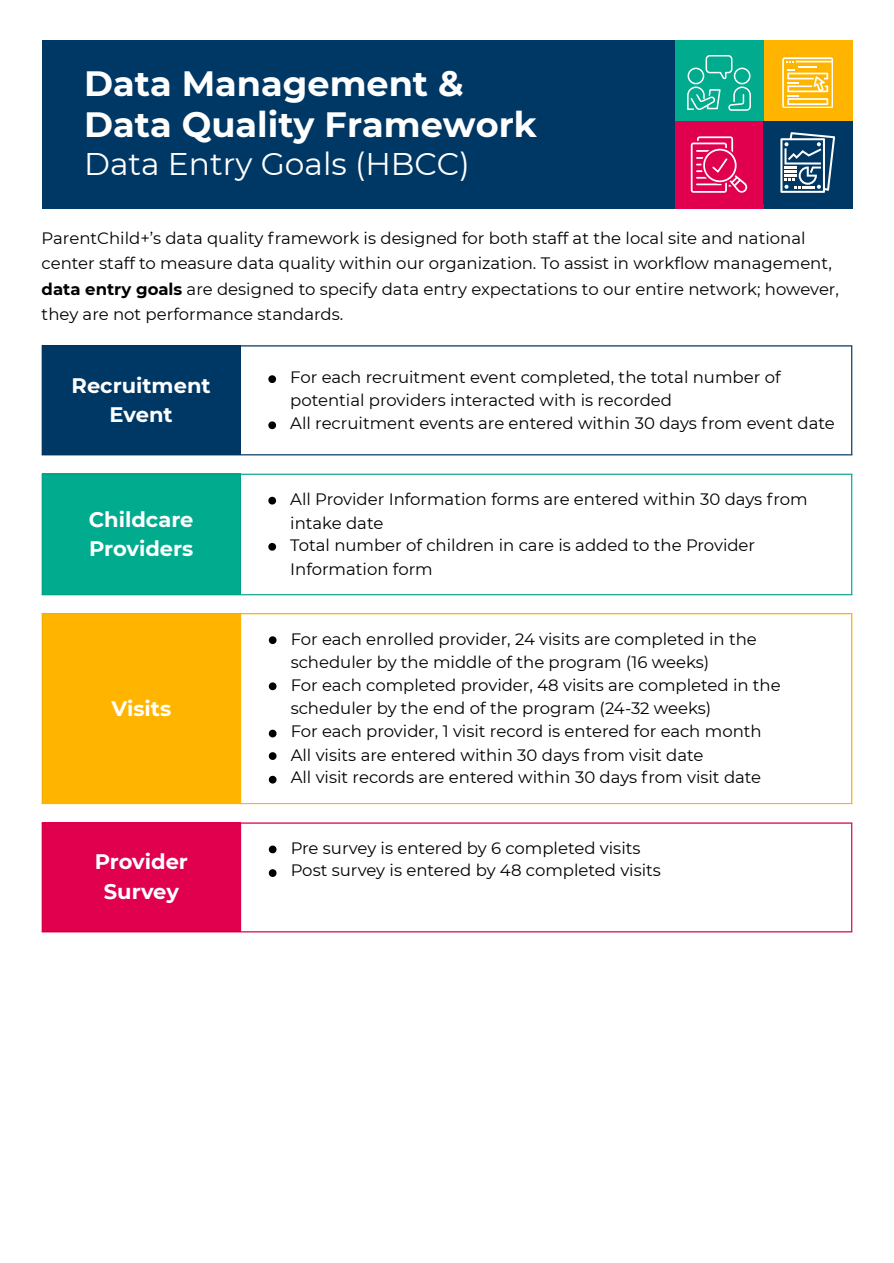
<style>
.page{position:relative;width:894px;height:1263px;background:#fff}
.page>*{position:absolute;margin:0;border:0;box-sizing:border-box;transform-origin:0 0}
.t1{font:700 35.1px "Montserrat";color:#fff}
.t2{font:31.35px "Montserrat";color:#fff}
.t3{font:700 21px/29.2px "Montserrat";color:#fff;text-align:center}
.t4{font:16.5px/23.7px "Montserrat";color:#000}
.s1{font-weight:700}
</style>
<div class="page">
<div style="left:42px;top:40px;width:810px;height:169px;background:#003865"></div>
<div style="left:763px;top:40px;width:89px;height:81px;background:#ffb500"></div>
<div style="left:674px;top:121px;width:89px;height:88px;background:#e0004d"></div>
<div style="left:674px;top:40px;width:89px;height:81px;background:#00ab8e"></div>
<svg style="left:782px;top:57px;width:50px;height:51px"></svg>
<svg style="left:780px;top:132px;width:54px;height:61px"></svg>
<svg style="left:690px;top:136px;width:56px;height:57px"></svg>
<svg style="left:687px;top:55px;width:63px;height:56px"></svg>
<div style="left:42px;top:346px;width:198px;height:109px;background:#003865"></div>
<svg style="left:268px;top:375px;width:8px;height:8px"></svg>
<svg style="left:268px;top:421px;width:8px;height:8px"></svg>
<hr style="left:851px;top:347px;width:1px;height:107px;background:#003865">
<hr style="left:42px;top:345px;width:810px;height:2px;background:#003865">
<hr style="left:42px;top:454px;width:810px;height:1px;background:#003865">
<div style="left:42px;top:474px;width:198px;height:121px;background:#00ab8e"></div>
<svg style="left:268px;top:497px;width:8px;height:7px"></svg>
<svg style="left:268px;top:543px;width:8px;height:8px"></svg>
<hr style="left:851px;top:475px;width:1px;height:119px;background:#00ab8e">
<hr style="left:42px;top:474px;width:810px;height:1px;background:#00ab8e">
<hr style="left:42px;top:594px;width:810px;height:1px;background:#00ab8e">
<div style="left:42px;top:613px;width:199px;height:191px;background:#ffb500"></div>
<svg style="left:269px;top:636px;width:7px;height:8px"></svg>
<svg style="left:269px;top:682px;width:7px;height:8px"></svg>
<svg style="left:269px;top:730px;width:7px;height:7px"></svg>
<svg style="left:269px;top:752px;width:7px;height:8px"></svg>
<svg style="left:269px;top:776px;width:7px;height:7px"></svg>
<hr style="left:851px;top:614px;width:1px;height:189px;background:#ffb500">
<hr style="left:42px;top:613px;width:810px;height:1px;background:#ffb500">
<hr style="left:42px;top:803px;width:810px;height:1px;background:#ffb500">
<div style="left:42px;top:823px;width:199px;height:109px;background:#e0004d"></div>
<svg style="left:269px;top:846px;width:7px;height:7px"></svg>
<svg style="left:269px;top:869px;width:7px;height:8px"></svg>
<hr style="left:851px;top:824px;width:1px;height:107px;background:#e0004d">
<hr style="left:42px;top:822px;width:810px;height:2px;background:#e0004d">
<hr style="left:42px;top:931px;width:810px;height:1px;background:#e0004d">
<p class="t1" style="left:84px;top:62px;width:381px">Data Management &amp;</p>
<p class="t1" style="left:84px;top:103px;width:454px">Data Quality Framework</p>
<p class="t2" style="left:84px;top:144px;width:387px">Data Entry Goals (HBCC)</p>
<p class="t4" style="left:42px;top:226px;width:798px;line-height:25.2px">ParentChild+’s data quality framework is designed for both staff at the local site and national center staff to measure data quality within our organization. To assist in workflow management, <span class="s1">data entry goals</span> are designed to specify data entry expectations to our entire network; however, they are not performance standards.</p>
<p class="t3" style="left:72px;top:370px;width:141px">Recruitment<br>Event</p>
<p class="t4" style="left:290px;top:365px;width:491px">For each recruitment event completed, the total number of potential providers interacted with is recorded</p>
<p class="t4" style="left:290px;top:411px;width:546px">All recruitment events are entered within 30 days from event date</p>
<p class="t3" style="left:89px;top:504px;width:106px;text-align:left">Childcare<br>Providers</p>
<p class="t3" style="left:111px;top:693px;width:61px">Visits</p>
<p class="t3" style="left:95px;top:846px;width:95px;line-height:30.3px">Provider<br>Survey</p>
<p class="t4" style="left:290px;top:487px;width:519px">All Provider Information forms are entered within 30 days from intake date</p>
<p class="t4" style="left:290px;top:533px;width:466px">Total number of children in care is added to the Provider<br>Information form</p>
<p class="t4" style="left:290px;top:627px;width:467px">For each enrolled provider, 24 visits are completed in the scheduler by the middle of the program (16 weeks)</p>
<p class="t4" style="left:290px;top:673px;width:491px">For each completed provider, 48 visits are completed in the scheduler by the end of the program (24-32 weeks)</p>
<p class="t4" style="left:290px;top:719px;width:472px">For each provider, 1 visit record is entered for each month</p>
<p class="t4" style="left:290px;top:743px;width:414px">All visits are entered within 30 days from visit date</p>
<p class="t4" style="left:290px;top:765px;width:472px">All visit records are entered within 30 days from visit date</p>
<p class="t4" style="left:290px;top:836px;width:351px">Pre survey is entered by 6 completed visits</p>
<p class="t4" style="left:290px;top:859px;width:372px">Post survey is entered by 48 completed visits</p>
</div>
